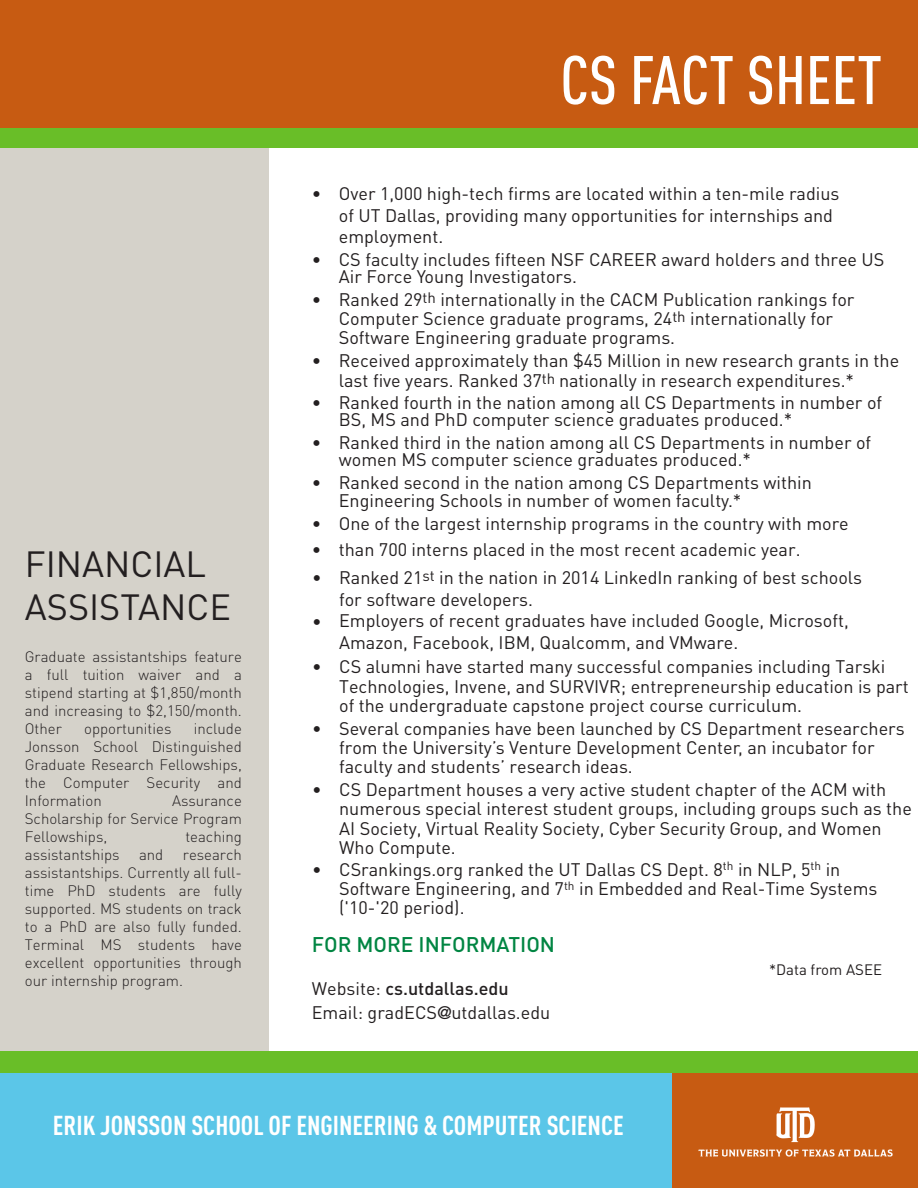
<style>
.page{position:relative;width:918px;height:1188px;background:#fff}
.page>*{position:absolute;margin:0;border:0;box-sizing:border-box;transform-origin:0 0}
.t1{font:500 condensed 67.5px "DIN Pro";color:#fff}
.t2{font:36px/43.2px "DIN Pro";color:#231f20}
.t3{font:700 condensed 27px "DIN Pro";color:#fff}
.t4{font:500 21px "DIN Pro";color:#008542}
.t5{font:18px/19.4px "DIN Pro";color:#231f20}
.t6{font:300 15px/18px "DIN Pro";color:#231f20;text-align:justify}
.t7{font:15px "DIN Pro";color:#231f20}
.s1{font-weight:500}
.s2{font-family:"DIN Condensed";font-weight:700}
</style>
<div class="page">
<div style="left:0;top:137px;width:268px;height:924px;background:#d5d2ca"></div>
<div style="left:0;top:1071px;width:673px;height:117px;background:#5bc6e8"></div>
<div style="left:0;top:127px;width:918px;height:20px;background:#69be28"></div>
<div style="left:0;top:0;width:918px;height:127px;background:#c75b12"></div>
<div style="left:673px;top:1071px;width:245px;height:117px;background:#c75b12"></div>
<img style="left:698px;top:1107px;width:195px;height:50px">
<div style="left:0;top:1051px;width:918px;height:22px;background:#69be28"></div>
<p class="t2" style="left:25px;top:541px;width:208px">FINANCIAL<br>ASSISTANCE</p>
<p class="t6" style="left:25px;top:647px;width:219px">Graduate assistantships feature a full tuition waiver and a stipend starting at $1,850/month and increasing to $2,150/month.<br>Other</p>
<p class="t6" style="left:25px;top:719px;width:219px;text-indent:169px">include Jonsson School Distinguished Graduate Research Fellowships, the Computer Security and Information</p>
<p class="t6" style="left:84px;top:719px;width:89px">opportunities</p>
<p class="t6" style="left:25px;top:791px;width:219px;text-indent:147px">Assurance Scholarship for Service Program Fellowships,</p>
<p class="t6" style="left:185px;top:827px;width:58px">teaching</p>
<p class="t6" style="left:25px;top:845px;width:219px;text-indent:158px">research assistantships. Currently all full&shy;time PhD students are fully supported. MS students on track to a PhD are also fully funded.<br>Terminal MS students have excellent opportunities through our internship program.</p>
<p class="t6" style="left:25px;top:845px;width:96px">assistantships</p>
<p class="t6" style="left:139px;top:845px;width:26px">and</p>
<p class="t1" style="left:560px;top:40px;width:323px">CS FACT SHEET</p>
<p class="t5" style="left:339px;top:182px;width:502px;line-height:21.6px;text-indent:-27px">• Over 1,000 high-tech firms are located within a ten-mile radius of UT Dallas, providing many opportunities for internships and employment.</p>
<p class="t5" style="left:339px;top:250px;width:547px;line-height:17.1px;text-indent:-27px">• CS faculty includes fifteen NSF CAREER award holders and three US<br>Air Force Young Investigators.</p>
<p class="t5" style="left:339px;top:289px;width:517px;text-indent:-27px">• Ranked 29<sup>th</sup> internationally in the CACM Publication rankings for<br>Computer Science graduate programs, 24<sup>th</sup> internationally for<br>Software Engineering graduate programs.</p>
<p class="t5" style="left:339px;top:350px;width:562px;line-height:20.1px;text-indent:-27px">• Received approximately than $45 Million in new research grants in the last five years. Ranked 37<sup>th</sup> nationally in research expenditures.*</p>
<p class="t5" style="left:339px;top:394px;width:545px;line-height:17.1px;text-indent:-27px">• Ranked fourth in the nation among all CS Departments in number of<br>BS, MS and PhD computer science graduates produced.*</p>
<p class="t5" style="left:339px;top:433px;width:534px;line-height:17.1px;text-indent:-27px">• Ranked third in the nation among all CS Departments in number of women MS computer science graduates produced.*</p>
<p class="t5" style="left:339px;top:473px;width:475px;line-height:18px;text-indent:-27px">• Ranked second in the nation among CS Departments within<br>Engineering Schools in number of women faculty.*</p>
<p class="t5" style="left:312px;top:513px;width:539px">• One of the largest internship programs in the country with more</p>
<p class="t5" style="left:312px;top:539px;width:490px">• than 700 interns placed in the most recent academic year.</p>
<p class="t5" style="left:312px;top:567px;width:11px">•</p>
<p class="t5" style="left:312px;top:611px;width:11px">•</p>
<p class="t5" style="left:339px;top:566px;width:525px;line-height:21.6px">Ranked 21<sup>st</sup> in the nation in 2014 LinkedIn ranking of best schools for software developers.<br>Employers of recent graduates have included Google, Microsoft, Amazon, Facebook, IBM, Qualcomm, and VMware.</p>
<p class="t5" style="left:339px;top:656px;width:571px;text-indent:-27px">• CS alumni have started many successful companies including Tarski<br>Technologies, Invene, and SURVIVR; entrepreneurship education is part of the undergraduate capstone project course curriculum.</p>
<p class="t5" style="left:339px;top:718px;width:567px;text-indent:-27px">• Several companies have been launched by CS Department researchers from the University’s Venture Development Center, an incubator for faculty and students’ research ideas.</p>
<p class="t5" style="left:339px;top:779px;width:574px;text-indent:-27px">• CS Department houses a very active student chapter of the ACM with numerous special interest student groups, including groups such as the AI Society, Virtual Reality Society, Cyber Security Group, and Women Who Compute.</p>
<p class="t5" style="left:339px;top:859px;width:540px;text-indent:-27px">• CSrankings.org ranked the UT Dallas CS Dept. 8<sup>th</sup> in NLP, 5<sup>th</sup> in<br>Software Engineering, and 7<sup>th</sup> in Embedded and Real-Time Systems ('10-'20 period).</p>
<p class="t4" style="left:312px;top:930px;width:245px">FOR MORE INFORMATION</p>
<p class="t5" style="left:312px;top:976px;width:240px;line-height:23.4px">Website: <span class="s1">cs.utdallas.edu<br></span>Email: gradECS<span class="s2">@</span>utdallas.edu</p>
<p class="t7" style="left:769px;top:960px;width:114px">*Data from ASEE</p>
<p class="t3" style="left:53px;top:1109px;width:572px">ERIK JONSSON SCHOOL OF ENGINEERING &amp; COMPUTER SCIENCE</p>
</div>
